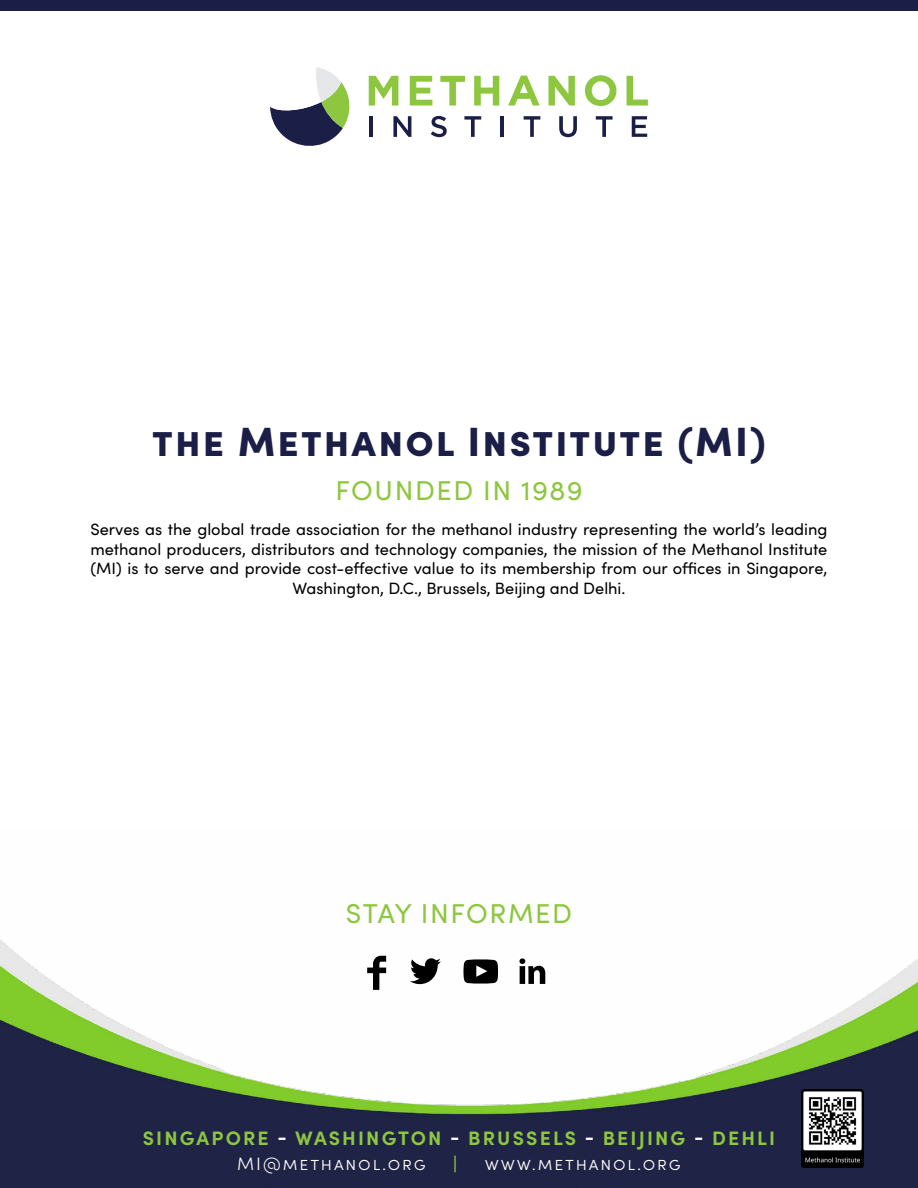
<style>
.page{position:relative;width:918px;height:1188px;background:#fff}
.page>*{position:absolute;margin:0;border:0;box-sizing:border-box;transform-origin:0 0}
.t1{font:900 40.95px "Sofia Pro";letter-spacing:.05em;color:#1b1e47}
.t2{font:27.3px "Sofia Pro";letter-spacing:.06em;color:#8dc63f}
.t3{font:700 19.5px "Sofia Pro";letter-spacing:.11em;color:#8dc63f}
.t4{font:300 18px "Sofia Pro";letter-spacing:.1em;color:#fff}
.t5{font:700 18px "Sofia Pro";color:#8dc63f}
.t6{font:16.35px/19.6px "Sofia Pro";color:#000;text-align:center}
.s1{color:#fff}
</style>
<div class="page">
<svg style="left:270px;top:67px;width:80px;height:79px"></svg>
<svg style="left:369px;top:76px;width:29px;height:30px"></svg>
<svg style="left:410px;top:76px;width:22px;height:30px"></svg>
<svg style="left:440px;top:76px;width:25px;height:30px"></svg>
<svg style="left:474px;top:76px;width:25px;height:30px"></svg>
<svg style="left:508px;top:76px;width:32px;height:30px"></svg>
<svg style="left:548px;top:76px;width:27px;height:30px"></svg>
<svg style="left:585px;top:75px;width:31px;height:31px"></svg>
<svg style="left:627px;top:76px;width:21px;height:30px"></svg>
<hr style="left:369px;top:116px;width:4px;height:21px;background:#1b1e47">
<svg style="left:393px;top:116px;width:18px;height:21px"></svg>
<svg style="left:431px;top:116px;width:16px;height:21px"></svg>
<svg style="left:464px;top:116px;width:17px;height:21px"></svg>
<hr style="left:501px;top:116px;width:3px;height:21px;background:#1b1e47">
<svg style="left:524px;top:116px;width:16px;height:21px"></svg>
<svg style="left:559px;top:116px;width:18px;height:21px"></svg>
<svg style="left:596px;top:116px;width:17px;height:21px"></svg>
<svg style="left:632px;top:116px;width:15px;height:21px"></svg>
<div style="left:0;top:0;width:918px;height:11px;background:#1b1e47"></div>
<img style="left:0;top:939px;width:918px;height:249px">
<img style="left:801px;top:1089px;width:63px;height:79px">
<svg style="left:463px;top:959px;width:35px;height:25px"></svg>
<svg style="left:519px;top:958px;width:26px;height:26px"></svg>
<svg style="left:410px;top:958px;width:31px;height:26px"></svg>
<svg style="left:367px;top:956px;width:19px;height:34px"></svg>
<h1 class="t1" style="left:152px;top:410px;width:615px">the Methanol Institute (MI)</h1>
<h2 class="t2" style="left:335px;top:471px;width:249px">FOUNDED IN 1989</h2>
<p class="t6" style="left:90px;top:519px;width:739px">Serves as the global trade association for the methanol industry representing the world’s leading methanol producers, distributors and technology companies, the mission of the Methanol Institute (MI) is to serve and provide cost-effective value to its membership from our offices in Singapore, Washington, D.C., Brussels, Beijing and Delhi.</p>
<h2 class="t2" style="left:346px;top:894px;width:228px">STAY INFORMED</h2>
<p class="t3" style="left:143px;top:1123px;width:634px">SINGAPORE <span class="s1">-</span> WASHINGTON <span class="s1">-</span> BRUSSELS <span class="s1">-</span> BEIJING <span class="s1">-</span> DEHLI</p>
<p class="t4" style="left:237px;top:1151px;width:190px">MI@methanol.org</p>
<p class="t5" style="left:453px;top:1150px;width:6px">|</p>
<p class="t4" style="left:485px;top:1151px;width:197px">www.methanol.org</p>
</div>
